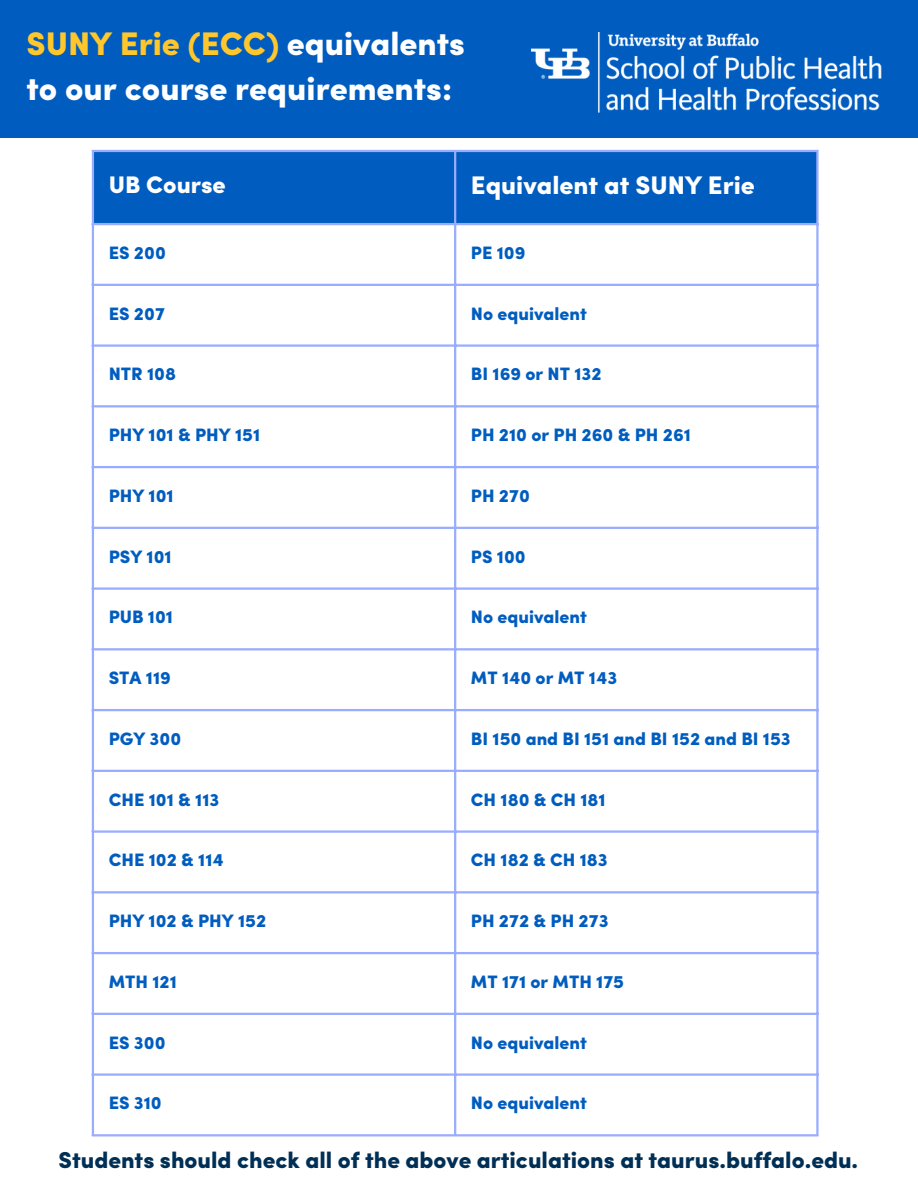
<style>
.page{position:relative;width:918px;height:1188px;background:#fff}
.page>*{position:absolute;margin:0;border:0;box-sizing:border-box;transform-origin:0 0}
.t1{font:900 32.7px/45px "Sofia Pro";color:#fff}
.t2{font:900 25.5px "Sofia Pro";color:#fff}
.t3{font:900 24px "Sofia Pro";color:#fff}
.t4{font:900 23.1px "Sofia Pro";color:#002f56}
.t5{font:900 18px "Sofia Pro";color:#005dbf}
.s1{color:#ffc72c}
</style>
<div class="page">
<div style="left:94px;top:152px;width:722px;height:71px;background:#005dbf"></div>
<hr style="left:92px;top:152px;width:2px;height:982px;background:#99acff">
<hr style="left:454px;top:152px;width:2px;height:982px;background:#99acff">
<hr style="left:816px;top:152px;width:3px;height:982px;background:#99acff">
<hr style="left:92px;top:150px;width:727px;height:2px;background:#99acff">
<hr style="left:92px;top:223px;width:727px;height:2px;background:#99acff">
<hr style="left:92px;top:284px;width:727px;height:2px;background:#99acff">
<hr style="left:92px;top:344px;width:727px;height:3px;background:#99acff">
<hr style="left:92px;top:405px;width:727px;height:2px;background:#99acff">
<hr style="left:92px;top:466px;width:727px;height:2px;background:#99acff">
<hr style="left:92px;top:527px;width:727px;height:2px;background:#99acff">
<hr style="left:92px;top:587px;width:727px;height:3px;background:#99acff">
<hr style="left:92px;top:648px;width:727px;height:2px;background:#99acff">
<hr style="left:92px;top:709px;width:727px;height:2px;background:#99acff">
<hr style="left:92px;top:770px;width:727px;height:2px;background:#99acff">
<hr style="left:92px;top:830px;width:727px;height:3px;background:#99acff">
<hr style="left:92px;top:891px;width:727px;height:2px;background:#99acff">
<hr style="left:92px;top:952px;width:727px;height:2px;background:#99acff">
<hr style="left:92px;top:1013px;width:727px;height:2px;background:#99acff">
<hr style="left:92px;top:1073px;width:727px;height:3px;background:#99acff">
<hr style="left:92px;top:1134px;width:727px;height:2px;background:#99acff">
<div style="left:0;top:0;width:918px;height:138px;background:#005dbf"></div>
<img style="left:531px;top:33px;width:350px;height:80px">
<p class="t1" style="left:27px;top:24px;width:440px"><span class="s1">SUNY Erie (ECC)</span> equivalents to our course requirements:</p>
<h1 class="t3" style="left:109px;top:175px;width:119px">UB Course</h1>
<p class="t2" style="left:471px;top:175px;width:285px">Equivalent at SUNY Erie</p>
<p class="t5" style="left:109px;top:245px;width:59px">ES 200</p>
<p class="t5" style="left:471px;top:245px;width:56px">PE 109</p>
<p class="t5" style="left:109px;top:306px;width:58px">ES 207</p>
<p class="t5" style="left:471px;top:306px;width:117px">No equivalent</p>
<p class="t5" style="left:109px;top:367px;width:69px">NTR 108</p>
<p class="t5" style="left:471px;top:367px;width:132px">BI 169 or NT 132</p>
<p class="t5" style="left:109px;top:428px;width:153px">PHY 101 &amp; PHY 151</p>
<p class="t5" style="left:471px;top:428px;width:222px">PH 210 or PH 260 &amp; PH 261</p>
<p class="t5" style="left:109px;top:488px;width:67px">PHY 101</p>
<p class="t5" style="left:471px;top:488px;width:61px">PH 270</p>
<p class="t5" style="left:109px;top:549px;width:65px">PSY 101</p>
<p class="t5" style="left:471px;top:549px;width:56px">PS 100</p>
<p class="t5" style="left:109px;top:610px;width:66px">PUB 101</p>
<p class="t5" style="left:471px;top:610px;width:117px">No equivalent</p>
<p class="t5" style="left:109px;top:671px;width:64px">STA 119</p>
<p class="t5" style="left:471px;top:671px;width:148px">MT 140 or MT 143</p>
<p class="t5" style="left:109px;top:731px;width:74px">PGY 300</p>
<p class="t5" style="left:471px;top:731px;width:321px">BI 150 and BI 151 and BI 152 and BI 153</p>
<p class="t5" style="left:109px;top:792px;width:112px">CHE 101 &amp; 113</p>
<p class="t5" style="left:471px;top:792px;width:136px">CH 180 &amp; CH 181</p>
<p class="t5" style="left:109px;top:853px;width:117px">CHE 102 &amp; 114</p>
<p class="t5" style="left:471px;top:853px;width:138px">CH 182 &amp; CH 183</p>
<p class="t5" style="left:109px;top:914px;width:159px">PHY 102 &amp; PHY 152</p>
<p class="t5" style="left:471px;top:914px;width:139px">PH 272 &amp; PH 273</p>
<p class="t5" style="left:109px;top:974px;width:70px">MTH 121</p>
<p class="t5" style="left:471px;top:974px;width:155px">MT 171 or MTH 175</p>
<p class="t5" style="left:109px;top:1035px;width:58px">ES 300</p>
<p class="t5" style="left:471px;top:1035px;width:117px">No equivalent</p>
<p class="t5" style="left:109px;top:1096px;width:55px">ES 310</p>
<p class="t5" style="left:471px;top:1096px;width:117px">No equivalent</p>
<p class="t4" style="left:59px;top:1150px;width:801px">Students should check all of the above articulations at taurus.buffalo.edu.</p>
</div>
